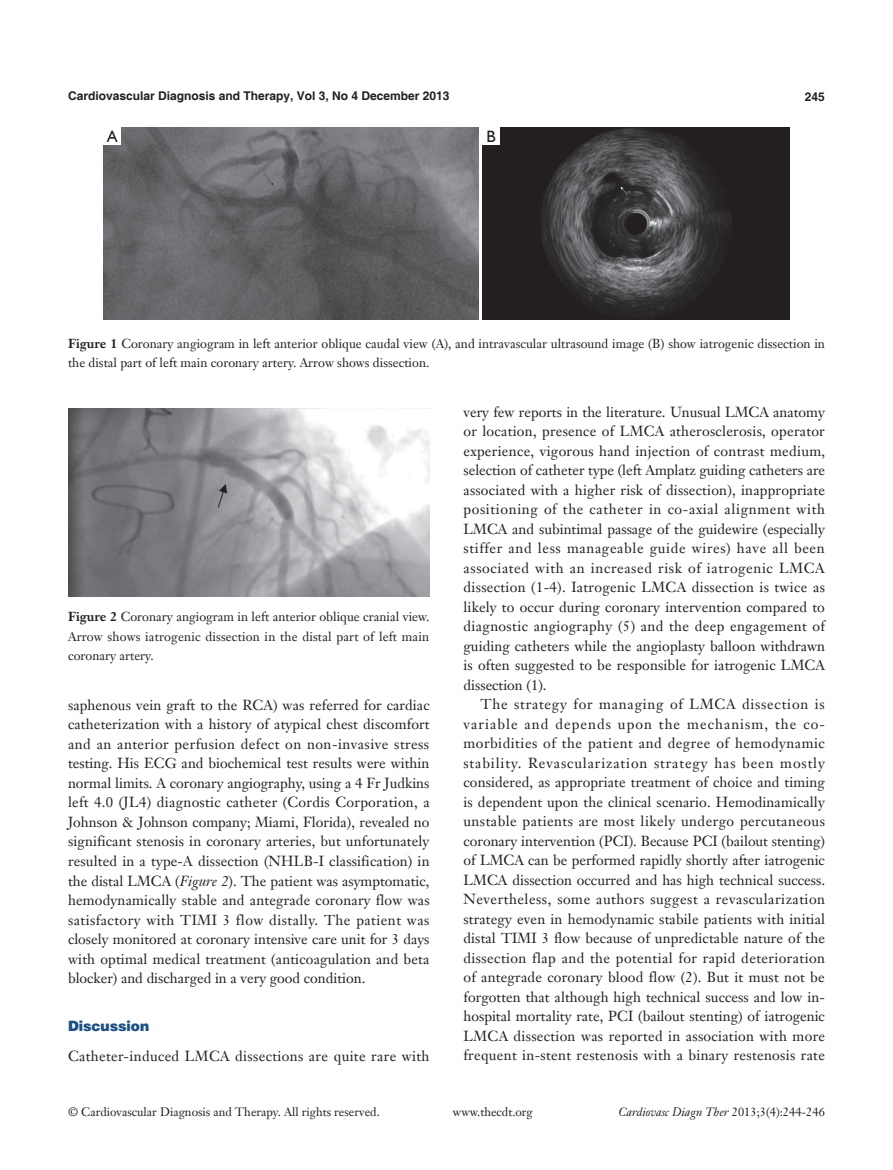
<style>
.page{position:relative;width:893px;height:1170px;background:#fff}
.page>*{position:absolute;margin:0;border:0;box-sizing:border-box;transform-origin:0 0}
.t1{font:16.5px "Humanist 521 BT";color:#231f20}
.t2{font:14.25px/19.5px "Janson Text LT";letter-spacing:.01em;color:#231f20;text-align:justify}
.t3{font:900 14.25px "Helvetica";color:#1c5085}
.t4{font:12.75px/19.5px "Janson Text LT";color:#231f20}
.t5{font:12px "Janson Text LT";color:#231f20}
.t6{font:700 12px "Helvetica";color:#231f20}
.t7{font:italic 12px "Janson Text LT";color:#231f20}
.s1{font-weight:700}
.s2{font-style:italic}
.s3{font-style:normal}
</style>
<div class="page">
<img style="left:104px;top:128px;width:374px;height:191px">
<img style="left:483px;top:128px;width:306px;height:191px">
<div style="left:104px;top:128px;width:17px;height:17px;background:#fff"></div>
<div style="left:483px;top:128px;width:17px;height:17px;background:#fff"></div>
<img style="left:68px;top:409px;width:361px;height:187px">
<p class="t6" style="left:68px;top:88px;width:383px">Cardiovascular Diagnosis and Therapy, Vol 3, No 4 December 2013</p>
<p class="t6" style="left:805px;top:89px;width:22px">245</p>
<p class="t1" style="left:107px;top:126px;width:12px">A</p>
<p class="t1" style="left:486px;top:126px;width:11px">B</p>
<p class="t4" style="left:68px;top:333px;width:758px"><span class="s1">Figure 1</span> Coronary angiogram in left anterior oblique caudal view (A), and intravascular ultrasound image (B) show iatrogenic dissection in the distal part of left main coronary artery. Arrow shows dissection.</p>
<p class="t4" style="left:68px;top:606px;width:363px;text-align:justify"><span class="s1">Figure 2</span> Coronary angiogram in left anterior oblique cranial view.<br>Arrow shows iatrogenic dissection in the distal part of left main coronary artery.</p>
<p class="t2" style="left:68px;top:695px;width:363px">saphenous vein graft to the RCA) was referred for cardiac catheterization with a history of atypical chest discomfort and an anterior perfusion defect on non-invasive stress testing. His ECG and biochemical test results were within normal limits. A coronary angiography, using a 4 Fr Judkins left 4.0 (JL4) diagnostic catheter (Cordis Corporation, a Johnson &amp; Johnson company; Miami, Florida), revealed no significant stenosis in coronary arteries, but unfortunately resulted in a type-A dissection (NHLB-I classification) in the distal LMCA (<span class="s2">Figure 2</span>). The patient was asymptomatic, hemodynamically stable and antegrade coronary flow was satisfactory with TIMI 3 flow distally. The patient was closely monitored at coronary intensive care unit for 3 days with optimal medical treatment (anticoagulation and beta blocker) and discharged in a very good condition.</p>
<p class="t3" style="left:68px;top:1016px;width:83px">Discussion</p>
<p class="t2" style="left:68px;top:1046px;width:363px">Catheter-induced LMCA dissections are quite rare with</p>
<p class="t2" style="left:463px;top:402px;width:363px">very few reports in the literature. Unusual LMCA anatomy or location, presence of LMCA atherosclerosis, operator experience, vigorous hand injection of contrast medium, selection of catheter type (left Amplatz guiding catheters are associated with a higher risk of dissection), inappropriate positioning of the catheter in co-axial alignment with LMCA and subintimal passage of the guidewire (especially stiffer and less manageable guide wires) have all been associated with an increased risk of iatrogenic LMCA dissection (1-4). Iatrogenic LMCA dissection is twice as likely to occur during coronary intervention compared to diagnostic angiography (5) and the deep engagement of guiding catheters while the angioplasty balloon withdrawn is often suggested to be responsible for iatrogenic LMCA dissection (1).</p>
<p class="t2" style="left:463px;top:694px;width:363px;text-indent:17px">The strategy for managing of LMCA dissection is variable and depends upon the mechanism, the co&shy;morbidities of the patient and degree of hemodynamic stability. Revascularization strategy has been mostly considered, as appropriate treatment of choice and timing is dependent upon the clinical scenario. Hemodinamically unstable patients are most likely undergo percutaneous coronary intervention (PCI). Because PCI (bailout stenting) of LMCA can be performed rapidly shortly after iatrogenic LMCA dissection occurred and has high technical success.<br>Nevertheless, some authors suggest a revascularization strategy even in hemodynamic stabile patients with initial distal TIMI 3 flow because of unpredictable nature of the dissection flap and the potential for rapid deterioration of antegrade coronary blood flow (2). But it must not be forgotten that although high technical success and low in&shy;hospital mortality rate, PCI (bailout stenting) of iatrogenic LMCA dissection was reported in association with more frequent in-stent restenosis with a binary restenosis rate</p>
<p class="t5" style="left:68px;top:1104px;width:313px">© Cardiovascular Diagnosis and Therapy. All rights reserved.</p>
<p class="t5" style="left:453px;top:1104px;width:81px">www.thecdt.org</p>
<p class="t7" style="left:619px;top:1104px;width:208px">Cardiovasc Diagn Ther <span class="s3">2013;3(4):244-246</span></p>
</div>
